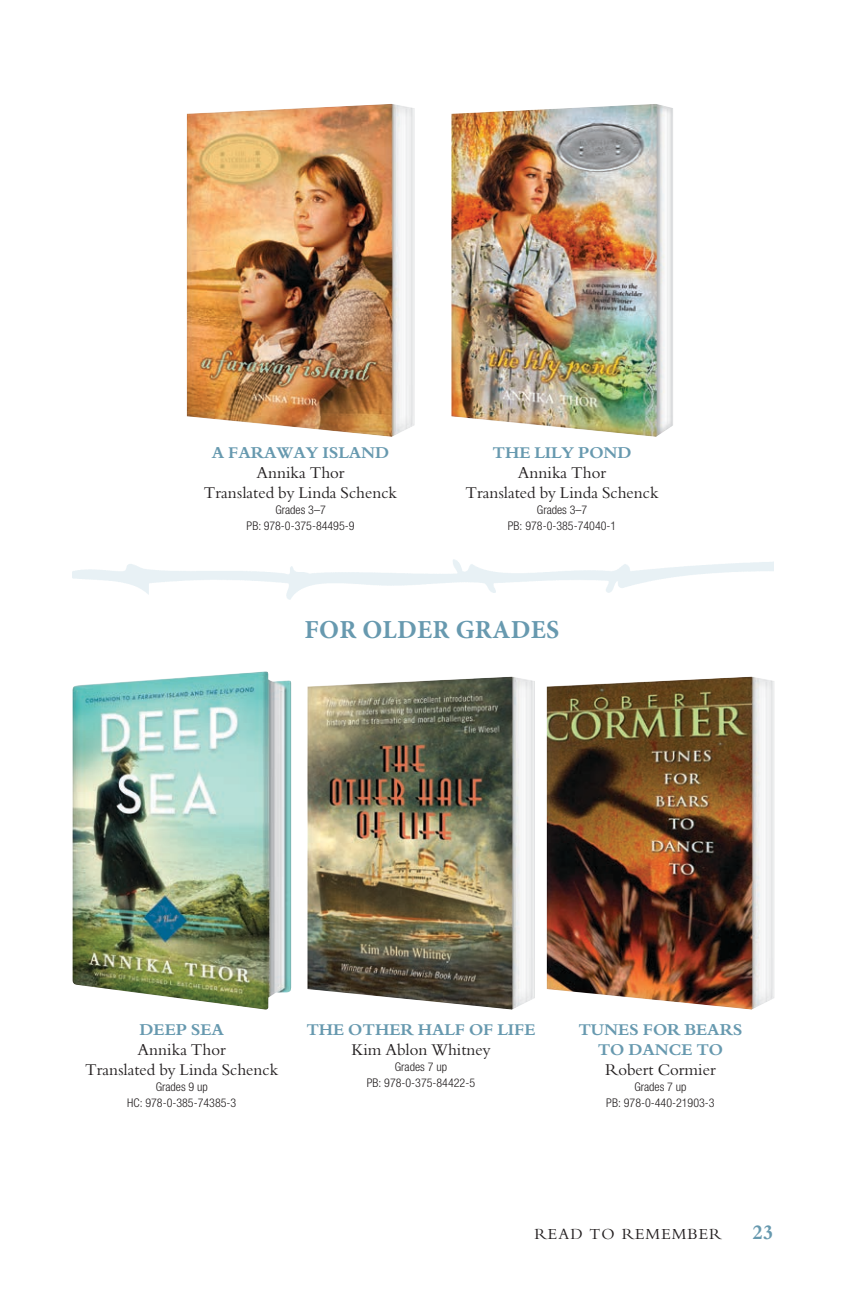
<style>
.page{position:relative;width:864px;height:1296px;background:#fff}
.page>*{position:absolute;margin:0;border:0;box-sizing:border-box;transform-origin:0 0}
.t1{font:700 26px "Minion Pro";letter-spacing:.01em;color:#6799af}
.t2{font:700 20px "Bergamo";color:#6799af}
.t3{font:16px/20px "Bergamo";color:#231f20;text-align:center}
.t4{font:700 16px/20px "Bergamo";color:#6799af;text-align:center}
.t5{font:15px "Bergamo";letter-spacing:.065em;color:#231f20}
.t6{font:300 condensed 12px/16px "Helvetica Neue";color:#231f20;text-align:center}
</style>
<div class="page">
<img style="left:187px;top:104px;width:227px;height:333px">
<img style="left:451px;top:104px;width:222px;height:333px">
<img style="left:307px;top:677px;width:228px;height:333px">
<img style="left:72px;top:671px;width:219px;height:339px">
<img style="left:547px;top:677px;width:227px;height:333px">
<h3 class="t4" style="left:212px;top:443px;width:179px">A FARAWAY ISLAND</h3>
<h3 class="t3" style="left:204px;top:464px;width:195px">Annika Thor<br>Translated by Linda Schenck</h3>
<p class="t6" style="left:247px;top:502px;width:109px">Grades 3–7<br>PB: 978-0-375-84495-9</p>
<h3 class="t4" style="left:493px;top:443px;width:140px">THE LILY POND</h3>
<h3 class="t3" style="left:465px;top:464px;width:195px">Annika Thor<br>Translated by Linda Schenck</h3>
<p class="t6" style="left:508px;top:502px;width:110px">Grades 3–7<br>PB: 978-0-385-74040-1</p>
<h1 class="t1" style="left:305px;top:614px;width:256px">FOR OLDER GRADES</h1>
<h3 class="t4" style="left:140px;top:1020px;width:86px">DEEP SEA</h3>
<h3 class="t3" style="left:85px;top:1040px;width:195px">Annika Thor<br>Translated by Linda Schenck</h3>
<p class="t6" style="left:127px;top:1079px;width:111px">Grades 9 up<br>HC: 978-0-385-74385-3</p>
<h3 class="t4" style="left:306px;top:1020px;width:231px">THE OTHER HALF OF LIFE</h3>
<h3 class="t3" style="left:351px;top:1040px;width:141px">Kim Ablon Whitney</h3>
<p class="t6" style="left:367px;top:1059px;width:110px">Grades 7 up<br>PB: 978-0-375-84422-5</p>
<h3 class="t4" style="left:578px;top:1020px;width:166px">TUNES FOR BEARS<br>TO DANCE TO</h3>
<h3 class="t3" style="left:605px;top:1060px;width:112px">Robert Cormier</h3>
<p class="t6" style="left:606px;top:1079px;width:110px">Grades 7 up<br>PB: 978-0-440-21903-3</p>
<p class="t5" style="left:535px;top:1226px;width:188px">READ TO REMEMBER</p>
<h2 class="t2" style="left:753px;top:1221px;width:23px">23</h2>
</div>
